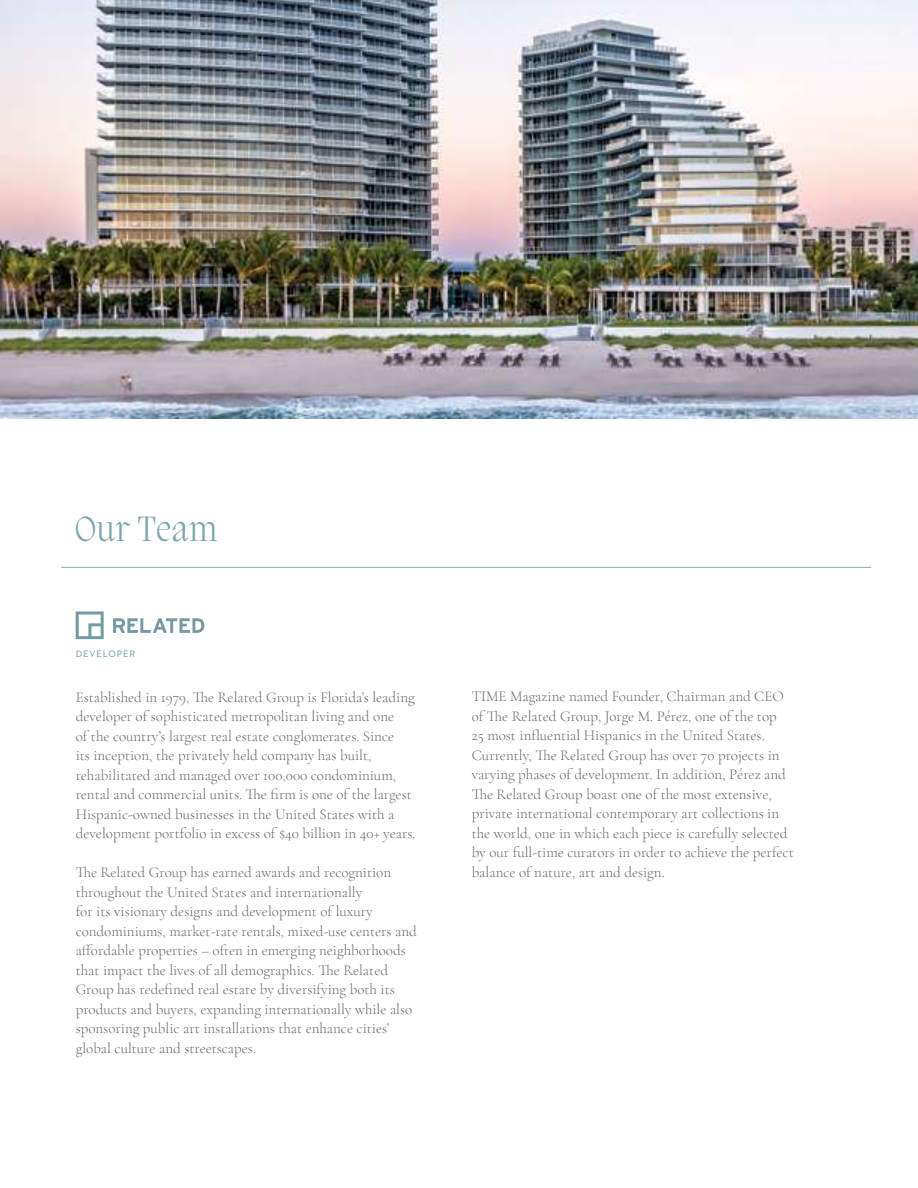
<style>
.page{position:relative;width:918px;height:1188px;background:#fff}
.page>*{position:absolute;margin:0;border:0;box-sizing:border-box;transform-origin:0 0}
.t1{font:36px "Migra";letter-spacing:.005em;color:#7da7ad}
.t2{font:300 15px/19.5px "Cormorant Garamond";color:#636466}
.t3{font:9px "Brother 1816 Regular";letter-spacing:.115em;color:#7da7ad}
</style>
<div class="page">
<img style="left:0;top:0;width:918px;height:418px">
<hr style="left:61px;top:567px;width:810px;height:1px;background:#99b1b9">
<svg style="left:76px;top:611px;width:28px;height:28px"></svg>
<svg style="left:113px;top:618px;width:91px;height:15px"></svg>
<h1 class="t1" style="left:75px;top:505px;width:144px">Our Team</h1>
<p class="t3" style="left:76px;top:647px;width:61px">DEVELOPER</p>
<p class="t2" style="left:76px;top:687px;width:341px">Established in 1979, The Related Group is Florida’s leading developer of sophisticated metropolitan living and one<br>of the country’s largest real estate conglomerates. Since<br>its inception, the privately held company has built, rehabilitated and managed over 100,000 condominium, rental and commercial units. The firm is one of the largest Hispanic-owned businesses in the United States with a development portfolio in excess of $40 billion in 40+ years.</p>
<p class="t2" style="left:76px;top:863px;width:343px">The Related Group has earned awards and recognition throughout the United States and internationally<br>for its visionary designs and development of luxury condominiums, market-rate rentals, mixed-use centers and affordable properties – often in emerging neighborhoods that impact the lives of all demographics. The Related Group has redefined real estate by diversifying both its products and buyers, expanding internationally while also sponsoring public art installations that enhance cities’ global culture and streetscapes.</p>
<p class="t2" style="left:472px;top:686px;width:324px">TIME Magazine named Founder, Chairman and CEO of The Related Group, Jorge M. Pérez, one of the top<br>25 most influential Hispanics in the United States.<br>Currently, The Related Group has over 70 projects in varying phases of development. In addition, Pérez and The Related Group boast one of the most extensive, private international contemporary art collections in the world, one in which each piece is carefully selected by our full-time curators in order to achieve the perfect balance of nature, art and design.</p>
</div>
